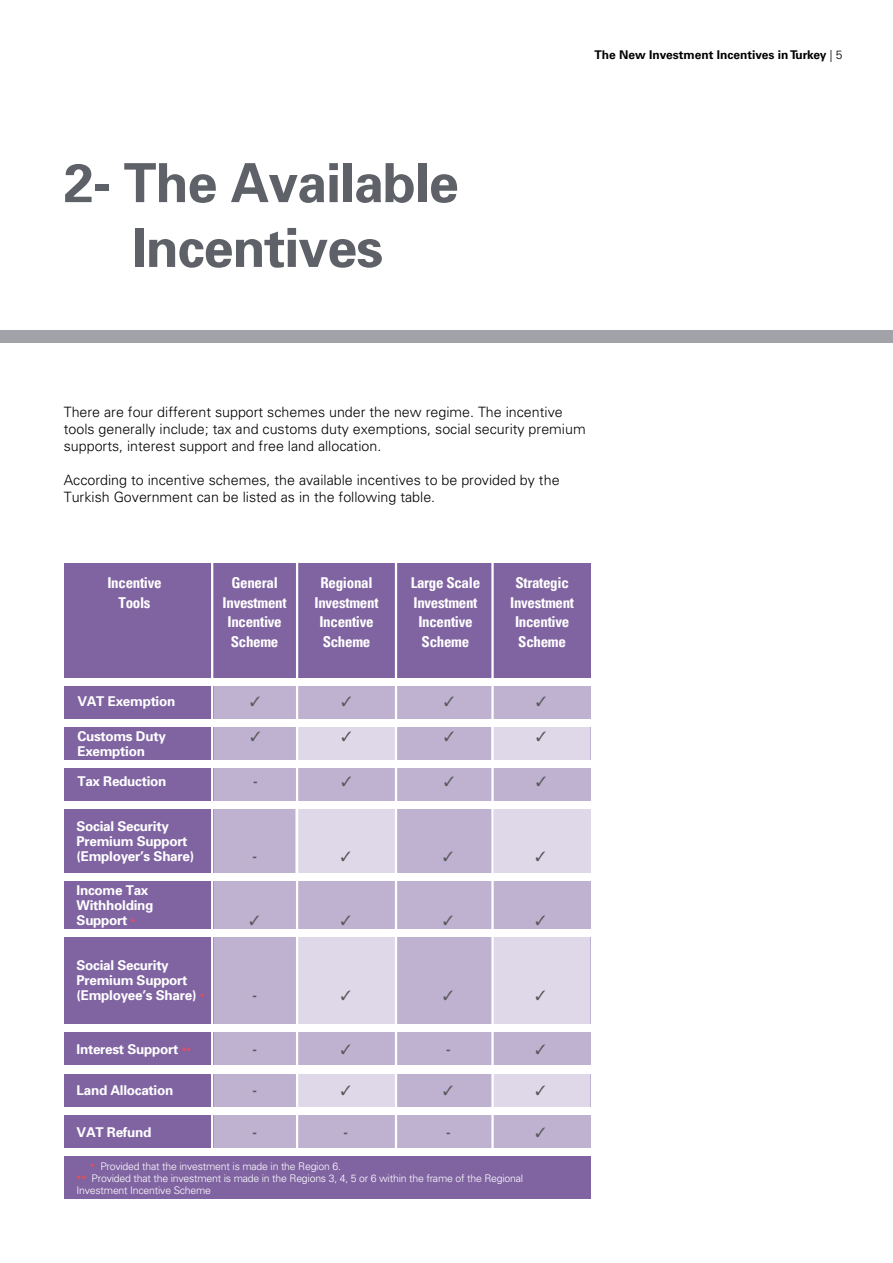
<style>
.page{position:relative;width:893px;height:1263px;background:#fff}
.page>*{position:absolute;margin:0;border:0;box-sizing:border-box;transform-origin:0 0}
.t1{font:54px/64.8px "Univers Bold Tr";letter-spacing:-.02em;color:#5e6168;text-align:center}
.t2{font:700 15px/19.5px "Univers TRUN Con";letter-spacing:-.02em;color:#fff;text-align:center}
.t3{font:14.25px/17.1px "Univers Light Tr";color:#000}
.t4{font:13.5px/15px "Univers Bold Tr";letter-spacing:-.02em;color:#fff}
.t5{font:13.5px "Univers Bold Tr";color:#58595b}
.t6{font:700 12px "Univers LT Std";color:#000}
.t7{font:10.5px/12px "Univers Light Tr";letter-spacing:-.02em;color:#fff}
.s1{font-weight:300}
.s2{font-size:9px;color:#f14a50}
.s3{font-family:"Univers Bold Tr";font-size:9px;color:#f14a50}
</style>
<div class="page">
<div style="left:0;top:330px;width:893px;height:13px;background:#a1a3a9"></div>
<div style="left:64px;top:686px;width:526px;height:33px;background:#bfb1d0"></div>
<div style="left:64px;top:1032px;width:526px;height:33px;background:#bfb1d0"></div>
<div style="left:213px;top:1074px;width:377px;height:32px;background:#bfb1d0"></div>
<div style="left:298px;top:1074px;width:98px;height:32px;background:#dfd8e8"></div>
<div style="left:493px;top:1074px;width:97px;height:32px;background:#dfd8e8"></div>
<div style="left:64px;top:1115px;width:526px;height:33px;background:#bfb1d0"></div>
<div style="left:64px;top:727px;width:526px;height:33px;background:#bfb1d0"></div>
<div style="left:296px;top:727px;width:99px;height:33px;background:#dfd8e8"></div>
<div style="left:491px;top:727px;width:99px;height:33px;background:#dfd8e8"></div>
<div style="left:64px;top:768px;width:526px;height:33px;background:#bfb1d0"></div>
<div style="left:64px;top:810px;width:526px;height:63px;background:#bfb1d0"></div>
<div style="left:296px;top:810px;width:100px;height:63px;background:#dfd8e8"></div>
<div style="left:494px;top:810px;width:96px;height:63px;background:#dfd8e8"></div>
<div style="left:64px;top:881px;width:526px;height:48px;background:#bfb1d0"></div>
<div style="left:64px;top:937px;width:526px;height:87px;background:#bfb1d0"></div>
<div style="left:493px;top:937px;width:97px;height:87px;background:#dfd8e8"></div>
<div style="left:298px;top:937px;width:99px;height:87px;background:#dfd8e8"></div>
<div style="left:64px;top:563px;width:526px;height:114px;background:#8064a2"></div>
<div style="left:64px;top:1156px;width:526px;height:43px;background:#8064a2"></div>
<div style="left:64px;top:686px;width:149px;height:33px;background:#8064a2"></div>
<div style="left:64px;top:1032px;width:149px;height:33px;background:#8064a2"></div>
<div style="left:64px;top:1074px;width:149px;height:32px;background:#8064a2"></div>
<div style="left:64px;top:1115px;width:149px;height:33px;background:#8064a2"></div>
<div style="left:64px;top:727px;width:149px;height:33px;background:#8064a2"></div>
<div style="left:64px;top:768px;width:149px;height:33px;background:#8064a2"></div>
<div style="left:64px;top:810px;width:149px;height:63px;background:#8064a2"></div>
<div style="left:64px;top:881px;width:149px;height:48px;background:#8064a2"></div>
<div style="left:64px;top:937px;width:149px;height:87px;background:#8064a2"></div>
<hr style="left:211px;top:563px;width:2px;height:590px;background:#fff">
<hr style="left:296px;top:563px;width:2px;height:590px;background:#fff">
<hr style="left:395px;top:563px;width:2px;height:590px;background:#fff">
<hr style="left:491px;top:563px;width:3px;height:590px;background:#fff">
<h1 class="t1" style="left:64px;top:149px;width:396px">2- The Available<br>Incentives</h1>
<p class="t6" style="left:595px;top:48px;width:249px">The New Investment Incentives in Turkey <span class="s1">| 5</span></p>
<p class="t3" style="left:64px;top:403px;width:523px">There are four different support schemes under the new regime. The incentive tools generally include; tax and customs duty exemptions, social security premium supports, interest support and free land allocation.</p>
<p class="t3" style="left:64px;top:471px;width:497px">According to incentive schemes, the available incentives to be provided by the<br>Turkish Government can be listed as in the following table.</p>
<p class="t2" style="left:107px;top:573px;width:56px">Incentive<br>Tools</p>
<p class="t2" style="left:223px;top:573px;width:65px">General<br>Investment<br>Incentive<br>Scheme</p>
<p class="t2" style="left:315px;top:573px;width:65px">Regional<br>Investment<br>Incentive<br>Scheme</p>
<p class="t2" style="left:411px;top:573px;width:71px">Large Scale<br>Investment<br>Incentive<br>Scheme</p>
<p class="t2" style="left:510px;top:573px;width:65px">Strategic<br>Investment<br>Incentive<br>Scheme</p>
<p class="t4" style="left:77px;top:693px;width:100px">VAT Exemption</p>
<p class="t4" style="left:77px;top:728px;width:90px">Customs Duty</p>
<p class="t4" style="left:77px;top:743px;width:69px">Exemption</p>
<p class="t4" style="left:77px;top:773px;width:91px">Tax Reduction</p>
<p class="t5" style="left:253px;top:772px;width:6px">-</p>
<p class="t4" style="left:77px;top:818px;width:119px">Social Security<br>Premium Support (Employer’s Share)</p>
<p class="t5" style="left:252px;top:848px;width:6px">-</p>
<p class="t4" style="left:77px;top:882px;width:78px">Income Tax<br>Withholding<br>Support <span class="s2">*</span></p>
<p class="t4" style="left:77px;top:958px;width:130px">Social Security<br>Premium Support (Employee’s Share) <span class="s2">*</span></p>
<p class="t5" style="left:252px;top:987px;width:6px">-</p>
<p class="t4" style="left:77px;top:1041px;width:116px">Interest Support <span class="s2">**</span></p>
<p class="t5" style="left:252px;top:1040px;width:6px">-</p>
<p class="t5" style="left:446px;top:1040px;width:6px">-</p>
<p class="t4" style="left:77px;top:1082px;width:98px">Land Allocation</p>
<p class="t5" style="left:252px;top:1082px;width:6px">-</p>
<p class="t4" style="left:77px;top:1124px;width:76px">VAT Refund</p>
<p class="t5" style="left:252px;top:1123px;width:6px">-</p>
<p class="t5" style="left:344px;top:1123px;width:6px">-</p>
<p class="t5" style="left:446px;top:1123px;width:6px">-</p>
<p class="t7" style="left:77px;top:1159px;width:448px;text-indent:14px"><span class="s3">*</span> Provided that the investment is made in the Region 6.<br><span class="s3">**</span> Provided that the investment is made in the Regions 3, 4, 5 or 6 within the frame of the Regional<br>Investment Incentive Scheme</p>
</div>
